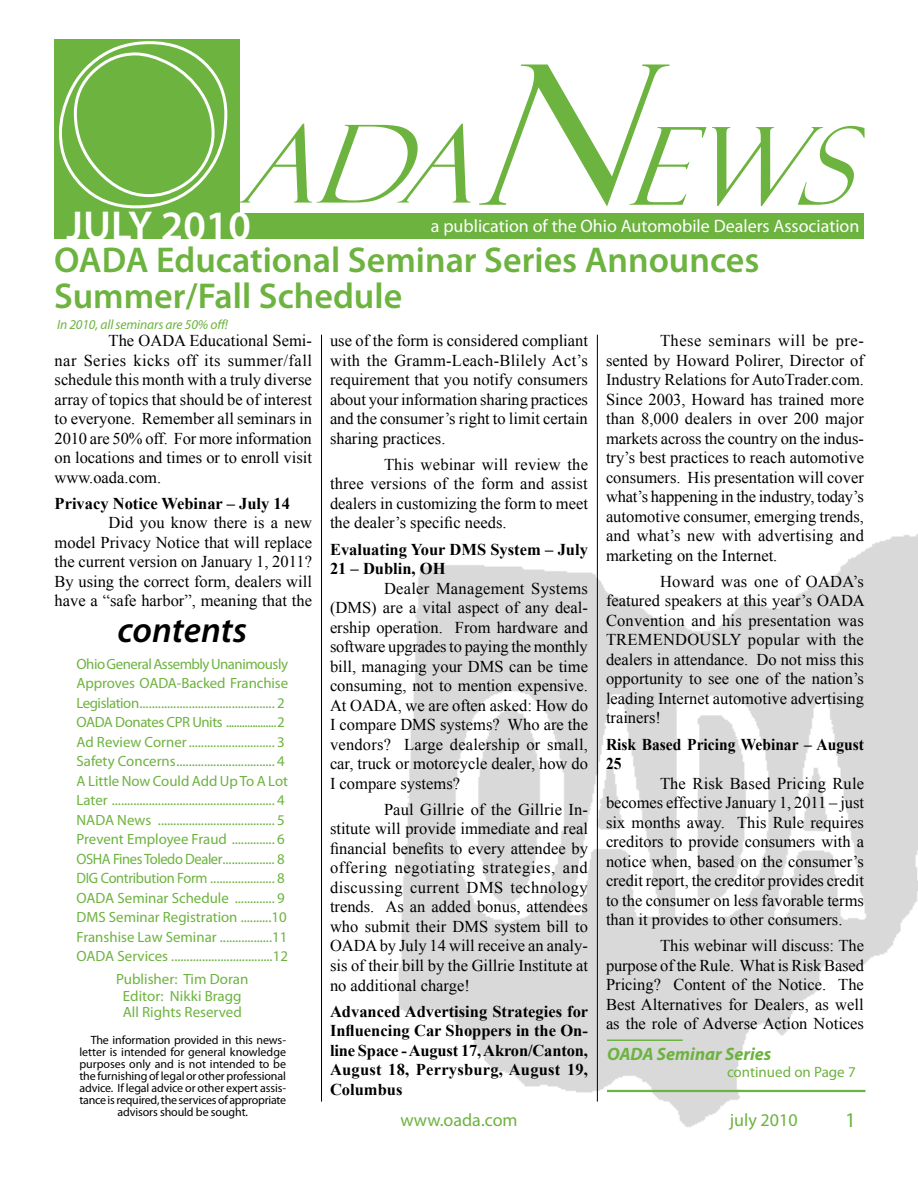
<style>
.page{position:relative;width:918px;height:1188px;background:#fff}
.page>*{position:absolute;margin:0;border:0;box-sizing:border-box;transform-origin:0 0}
.t1{font:217.5px "Felix Titling";color:#6db33f}
.t2{font:italic 108px "Felix Titling";color:#6db33f}
.t3{font:600 42px "Myriad Pro";color:#fff}
.t4{font:600 36px/36px "Myriad Pro";color:#6db33f}
.t5{font:italic 600 36px "Myriad Pro";color:#000}
.t6{font:21px "Myriad Pro";color:#6db33f}
.t7{font:18px "Myriad Pro";color:#fff}
.t8{font:18px "Myriad Pro";color:#6db33f}
.t9{font:italic 700 18px "Myriad Pro";color:#6db33f}
.t10{font:16.5px/19.5px "Times New Roman";color:#000;text-align:justify}
.t11{font:700 16.5px/19.5px "Times New Roman";color:#000}
.t12{font:700 16.5px/19.5px "Times New Roman";color:#000;scale:.94 1}
.t13{font:15px "Myriad Pro";letter-spacing:-.03em;color:#6db33f}
.t14{font:15px "Myriad Pro";color:#6db33f}
.t15{font:14.85px/19.5px "Myriad Pro";color:#6db33f}
.t16{font:italic 13.5px "Myriad Pro";letter-spacing:-.01em;color:#6db33f}
.t17{font:12px "Myriad Pro";letter-spacing:-.01em;color:#000}
.s1{font-size:195px}
.s2{font-size:14.85px}
.s3{font-size:15px}
</style>
<div class="page">
<img style="left:398px;top:500px;width:520px;height:627px">
<div style="left:54px;top:39px;width:185px;height:175px;background:#6db33f"></div>
<div style="left:54px;top:213px;width:810px;height:25px;background:#6db33f"></div>
<hr style="left:321px;top:335px;width:1px;height:767px;background:#000">
<hr style="left:597px;top:335px;width:1px;height:767px;background:#000">
<svg style="left:59px;top:41px;width:169px;height:168px"></svg>
<hr style="left:607px;top:1040px;width:76px;height:1px;background:#6db33f">
<hr style="left:607px;top:1090px;width:259px;height:2px;background:#6db33f">
<h1 class="t1" style="left:55px;top:1px;width:178px">O</h1>
<h3 class="t3" style="left:67px;top:199px;width:186px">JULY 2010</h3>
<h2 class="t2" style="left:238px;top:103px;width:656px">ADA<span class="s1">N</span>EWS</h2>
<p class="t7" style="left:431px;top:214px;width:430px">a publication of the Ohio Automobile Dealers Association</p>
<h3 class="t4" style="left:54px;top:241px;width:707px">OADA Educational Seminar Series Announces<br>Summer/Fall Schedule</h3>
<p class="t10" style="left:55px;top:331px;width:259px;text-indent:54px">The OADA Educational Semi&shy;nar Series kicks off its summer/fall schedule this month with a truly diverse array of topics that should be of interest to everyone. Remember all seminars in 2010 are 50% off. For more information on locations and times or to enroll visit www.oada.com.</p>
<p class="t11" style="left:55px;top:493px;width:237px">Privacy Notice Webinar – July 14</p>
<p class="t10" style="left:55px;top:513px;width:259px;text-indent:54px">Did you know there is a new model Privacy Notice that will replace the current version on January 1, 2011?<br>By using the correct form, dealers will have a “safe harbor”, meaning that the</p>
<p class="t16" style="left:57px;top:316px;width:173px">In 2010, all seminars are 50% off!</p>
<p class="t10" style="left:606px;top:331px;width:260px;text-indent:54px">These seminars will be pre&shy;sented by Howard Polirer, Director of Industry Relations for AutoTrader.com.<br>Since 2003, Howard has trained more than 8,000 dealers in over 200 major markets across the country on the indus&shy;try’s best practices to reach automotive consumers. His presentation will cover what’s happening in the industry, today’s automotive consumer, emerging trends, and what’s new with advertising and marketing on the Internet.</p>
<p class="t10" style="left:606px;top:571px;width:260px;text-indent:54px">Howard was one of OADA’s featured speakers at this year’s OADA Convention and his presentation was TREMENDOUSLY popular with the dealers in attendance. Do not miss this opportunity to see one of the nation’s leading Internet automotive advertising trainers!</p>
<p class="t12" style="left:606px;top:734px;width:276px">Risk Based Pricing Webinar – August<br>25</p>
<p class="t10" style="left:606px;top:773px;width:260px;text-indent:54px">The Risk Based Pricing Rule becomes effective January 1, 2011 – just six months away. This Rule requires creditors to provide consumers with a notice when, based on the consumer’s credit report, the creditor provides credit to the consumer on less favorable terms than it provides to other consumers.</p>
<p class="t10" style="left:606px;top:936px;width:260px;text-indent:54px">This webinar will discuss: The purpose of the Rule. What is Risk Based Pricing? Content of the Notice. The Best Alternatives for Dealers, as well as the role of Adverse Action Notices</p>
<p class="t10" style="left:330px;top:331px;width:260px">use of the form is considered compliant with the Gramm-Leach-Blilely Act’s requirement that you notify consumers about your information sharing practices and the consumer’s right to limit certain sharing practices.</p>
<p class="t10" style="left:330px;top:454px;width:259px;text-indent:54px">This webinar will review the three versions of the form and assist dealers in customizing the form to meet the dealer’s specific needs.</p>
<p class="t11" style="left:330px;top:539px;width:259px">Evaluating Your DMS System – July<br>21 – Dublin, OH</p>
<p class="t10" style="left:330px;top:578px;width:260px;text-indent:54px">Dealer Management Systems (DMS) are a vital aspect of any deal&shy;ership operation. From hardware and software upgrades to paying the monthly bill, managing your DMS can be time consuming, not to mention expensive.<br>At OADA, we are often asked: How do I compare DMS systems? Who are the vendors? Large dealership or small, car, truck or motorcycle dealer, how do I compare systems?</p>
<p class="t10" style="left:330px;top:799px;width:260px;text-indent:54px">Paul Gillrie of the Gillrie In&shy;stitute will provide immediate and real financial benefits to every attendee by offering negotiating strategies, and discussing current DMS technology trends. As an added bonus, attendees who submit their DMS system bill to OADA by July 14 will receive an analy&shy;sis of their bill by the Gillrie Institute at no additional charge!</p>
<p class="t11" style="left:330px;top:1001px;width:260px;text-align:justify">Advanced Advertising Strategies for Influencing Car Shoppers in the On&shy;line Space - August 17, Akron/Canton, August 18, Perrysburg, August 19, Columbus</p>
<h3 class="t5" style="left:118px;top:607px;width:131px">contents</h3>
<p class="t15" style="left:77px;top:654px;width:213px">Ohio General Assembly Unanimously Approves OADA-Backed Franchise Legislation............................................ 2<br>OADA Donates CPR Units ...................2<br>Ad Review Corner............................ 3<br>Safety Concerns................................ 4<br>A Little Now Could Add Up To A Lot Later ..................................................... 4<br>NADA News ...................................... 5<br>Prevent Employee Fraud .............. 6</p>
<p class="t13" style="left:77px;top:849px;width:210px">OSHA Fines Toledo Dealer<span class="s2">................. 8</span></p>
<p class="t15" style="left:77px;top:868px;width:213px"><span class="s3">DIG Contribution Form</span> ..................... 8<br>OADA Seminar Schedule ............. 9<br>DMS Seminar Registration ..........10<br>Franshise Law Seminar .................11<br>OADA Services .................................12</p>
<p class="t15" style="left:116px;top:971px;width:134px;line-height:16.5px;text-align:center">Publisher: Tim Doran<br>Editor: Nikki Bragg<br>All Rights Reserved</p>
<p class="t17" style="left:91px;top:1033px;width:197px">The information provided in this news-</p>
<p class="t17" style="left:79px;top:1045px;width:208px">letter is intended for general knowledge</p>
<p class="t17" style="left:79px;top:1057px;width:208px">purposes only and is not intended to be</p>
<p class="t17" style="left:79px;top:1069px;width:208px">the furnishing of legal or other professional</p>
<p class="t17" style="left:79px;top:1081px;width:208px">advice. If legal advice or other expert assis-</p>
<p class="t17" style="left:79px;top:1093px;width:208px">tance is required, the services of appropriate</p>
<p class="t17" style="left:117px;top:1105px;width:132px">advisors should be sought.</p>
<p class="t9" style="left:607px;top:1042px;width:166px">OADA Seminar Series</p>
<p class="t14" style="left:727px;top:1062px;width:130px">continued on Page 7</p>
<p class="t8" style="left:400px;top:1109px;width:119px">www.oada.com</p>
<p class="t8" style="left:730px;top:1109px;width:69px">july 2010</p>
<p class="t6" style="left:845px;top:1107px;width:12px">1</p>
</div>
